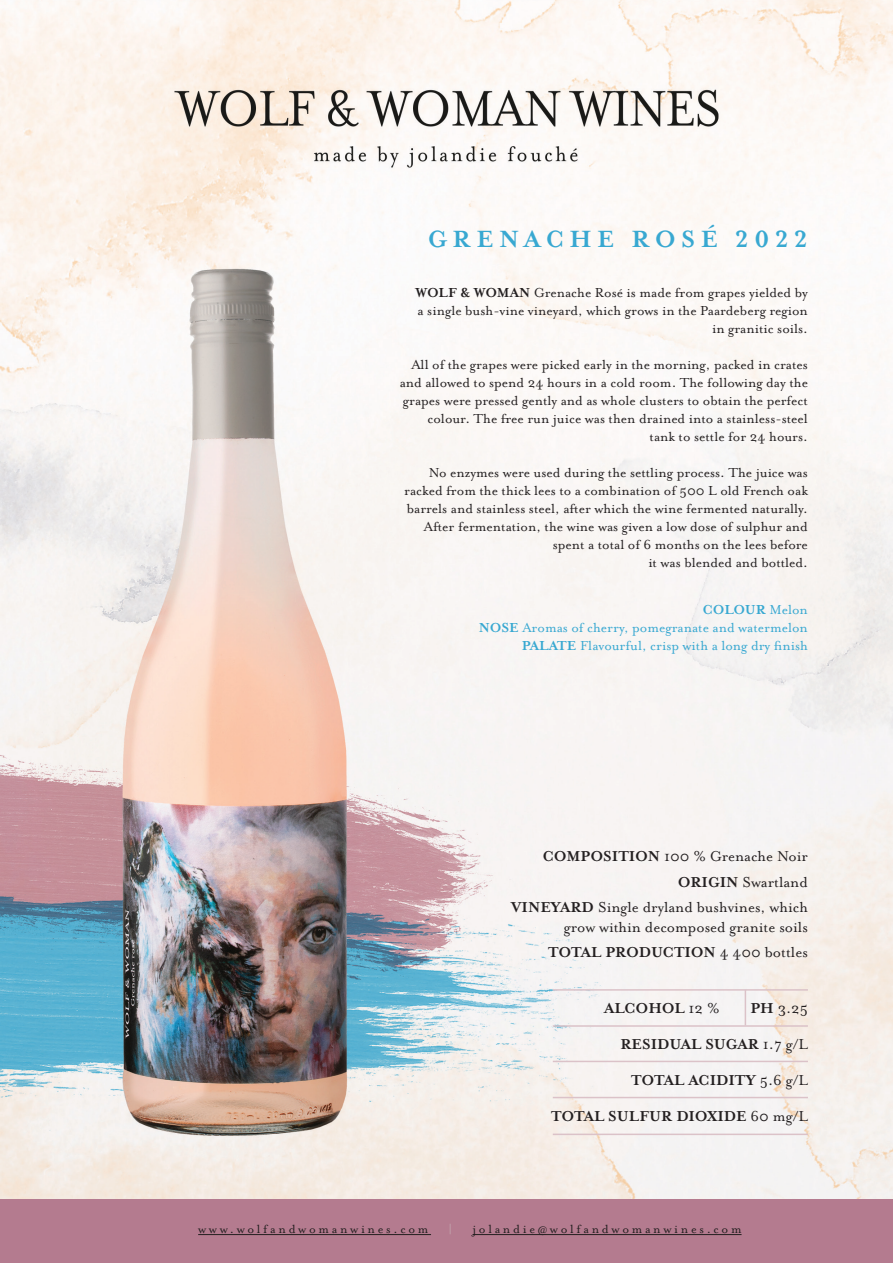
<style>
.page{position:relative;width:893px;height:1263px;background:#fff}
.page>*{position:absolute;margin:0;border:0;box-sizing:border-box;transform-origin:0 0}
.t1{font:700 27px "Mrs Eaves OT";letter-spacing:.2em;color:#38a8d1}
.t2{font:16.5px/25.5px "Mrs Eaves OT";color:#231f20;text-align:right}
.t3{font:700 16.5px/36px "Mrs Eaves OT";color:#231f20;text-align:right}
.t4{font:15px/18px "Mrs Eaves OT";color:#231f20;text-align:right}
.t5{font:15px/18px "Mrs Eaves OT";color:#38a8d1;text-align:right}
.t6{font:13.5px "Mrs Eaves OT";letter-spacing:.2em;color:#231f20}
.t7{font:13.5px "Mrs Eaves OT";color:#c6afb5}
.s1{font-weight:700}
.s2{font-weight:400}
</style>
<div class="page">
<img style="left:0;top:0;width:893px;height:1199px">
<div style="left:0;top:1199px;width:893px;height:64px;background:#b47b8f"></div>
<hr style="left:198px;top:1234px;width:233px;height:1px;background:#231f20">
<hr style="left:472px;top:1234px;width:270px;height:1px;background:#231f20">
<hr style="left:553px;top:989px;width:255px;height:2px;background:#dbc2c8">
<hr style="left:553px;top:1061px;width:255px;height:1px;background:#dbc2c8">
<hr style="left:553px;top:1025px;width:255px;height:2px;background:#dbc2c8">
<hr style="left:553px;top:1097px;width:255px;height:1px;background:#dbc2c8">
<hr style="left:553px;top:1133px;width:255px;height:2px;background:#dbc2c8">
<hr style="left:745px;top:990px;width:1px;height:35px;background:#dbc2c8">
<h1 class="t1" style="left:427px;top:223px;width:382px">GRENACHE ROSÉ 2022</h1>
<p class="t4" style="left:416px;top:284px;width:394px"><span class="s1">WOLF &amp; WOMAN</span> Grenache Rosé is made from grapes yielded by a single bush-vine vineyard, which grows in the Paardeberg region in granitic soils.</p>
<p class="t4" style="left:400px;top:356px;width:410px">All of the grapes were picked early in the morning, packed in crates and allowed to spend 24 hours in a cold room. The following day the grapes were pressed gently and as whole clusters to obtain the perfect colour. The free run juice was then drained into a stainless-steel tank to settle for 24 hours.</p>
<p class="t4" style="left:404px;top:464px;width:405px">No enzymes were used during the settling process. The juice was racked from the thick lees to a combination of 500 L old French oak barrels and stainless steel, after which the wine fermented naturally.<br>After fermentation, the wine was given a low dose of sulphur and spent a total of 6 months on the lees before<br>it was blended and bottled.</p>
<p class="t5" style="left:479px;top:600px;width:331px"><span class="s1">COLOUR</span> Melon<br><span class="s1">NOSE</span> Aromas of cherry, pomegranate and watermelon<br><span class="s1">PALATE</span> Flavourful, crisp with a long dry finish</p>
<p class="t2" style="left:511px;top:843px;width:298px"><span class="s1">COMPOSITION</span> 100 % Grenache Noir<br><span class="s1">ORIGIN</span> Swartland<br><span class="s1">VINEYARD</span> Single dryland bushvines, which</p>
<p class="t2" style="left:548px;top:914px;width:261px">grow within decomposed granite soils<br><span class="s1">TOTAL PRODUCTION</span> 4 400 bottles</p>
<p class="t3" style="left:604px;top:990px;width:117px">ALCOHOL <span class="s2">12 %</span></p>
<p class="t3" style="left:551px;top:990px;width:258px">PH <span class="s2">3.25<br></span>RESIDUAL SUGAR <span class="s2">1.7 g/L<br></span>TOTAL ACIDITY <span class="s2">5.6 g/L<br></span>TOTAL SULFUR DIOXIDE <span class="s2">60 mg/L</span></p>
<p class="t6" style="left:198px;top:1222px;width:232px">www.wolfandwomanwines.com</p>
<p class="t7" style="left:449px;top:1222px;width:5px">|</p>
<p class="t6" style="left:472px;top:1222px;width:271px">jolandie@wolfandwomanwines.com</p>
</div>
